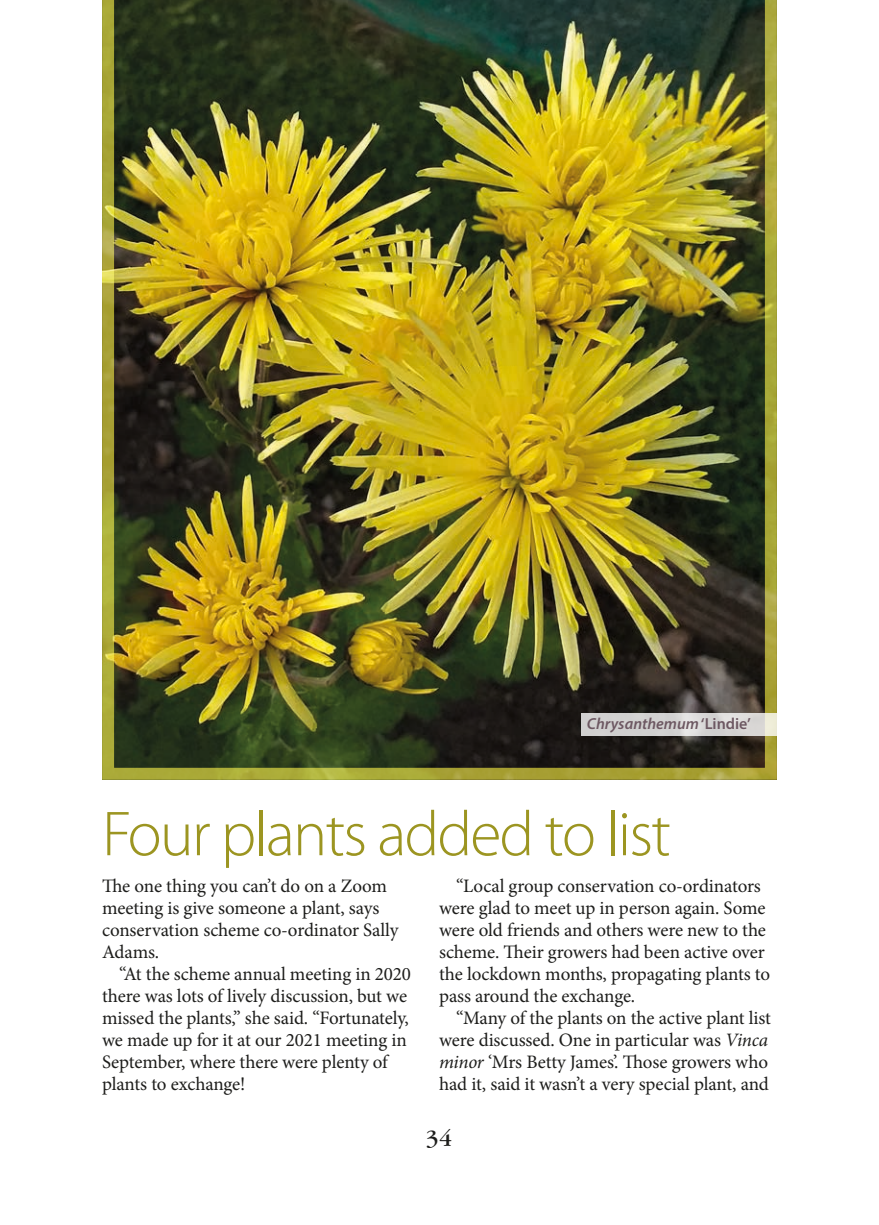
<style>
.page{position:relative;width:879px;height:1225px;background:#fff}
.page>*{position:absolute;margin:0;border:0;box-sizing:border-box;transform-origin:0 0}
.crossheads_14pt_gree{font:300 64px "Myriad Pro";letter-spacing:-.03em;color:#9c9521}
.t1{font:24px "Garamond IT Cby BT";color:#1d1d1b}
.text{font:19px/22px "Minion Pro";letter-spacing:-.01em;color:#1d1d1b}
.t2{font:italic 600 16px "Myriad Pro";color:#6d5862}
.s1{font-style:normal}
.s2{font-style:italic}
</style>
<div class="page">
<img style="left:102px;top:0;width:675px;height:780px">
<svg style="left:581px;top:713px;width:196px;height:23px;background:#d6d5d3"></svg>
<p class="t2" style="left:587px;top:713px;width:165px">Chrysanthemum <span class="s1">‘Lindie’</span></p>
<p class="crossheads_14pt_gree" style="left:102px;top:795px;width:570px">Four plants added to list</p>
<p class="text" style="left:102px;top:875px;width:298px">The one thing you can’t do on a Zoom meeting is give someone a plant, says conservation scheme co-ordinator Sally<br>Adams.</p>
<p class="text" style="left:102px;top:963px;width:310px;text-indent:17px">“At the scheme annual meeting in 2020 there was lots of lively discussion, but we missed the plants,” she said. “Fortunately, we made up for it at our 2021 meeting in September, where there were plenty of plants to exchange!</p>
<p class="text" style="left:439px;top:875px;width:332px;text-indent:17px">“Local group conservation co-ordinators were glad to meet up in person again. Some were old friends and others were new to the scheme. Their growers had been active over the lockdown months, propagating plants to pass around the exchange.</p>
<p class="text" style="left:439px;top:1007px;width:333px;text-indent:17px">“Many of the plants on the active plant list were discussed. One in particular was <span class="s2">Vinca minor</span> ‘Mrs Betty James’. Those growers who had it, said it wasn’t a very special plant, and</p>
<p class="t1" style="left:426px;top:1124px;width:28px">34</p>
</div>
